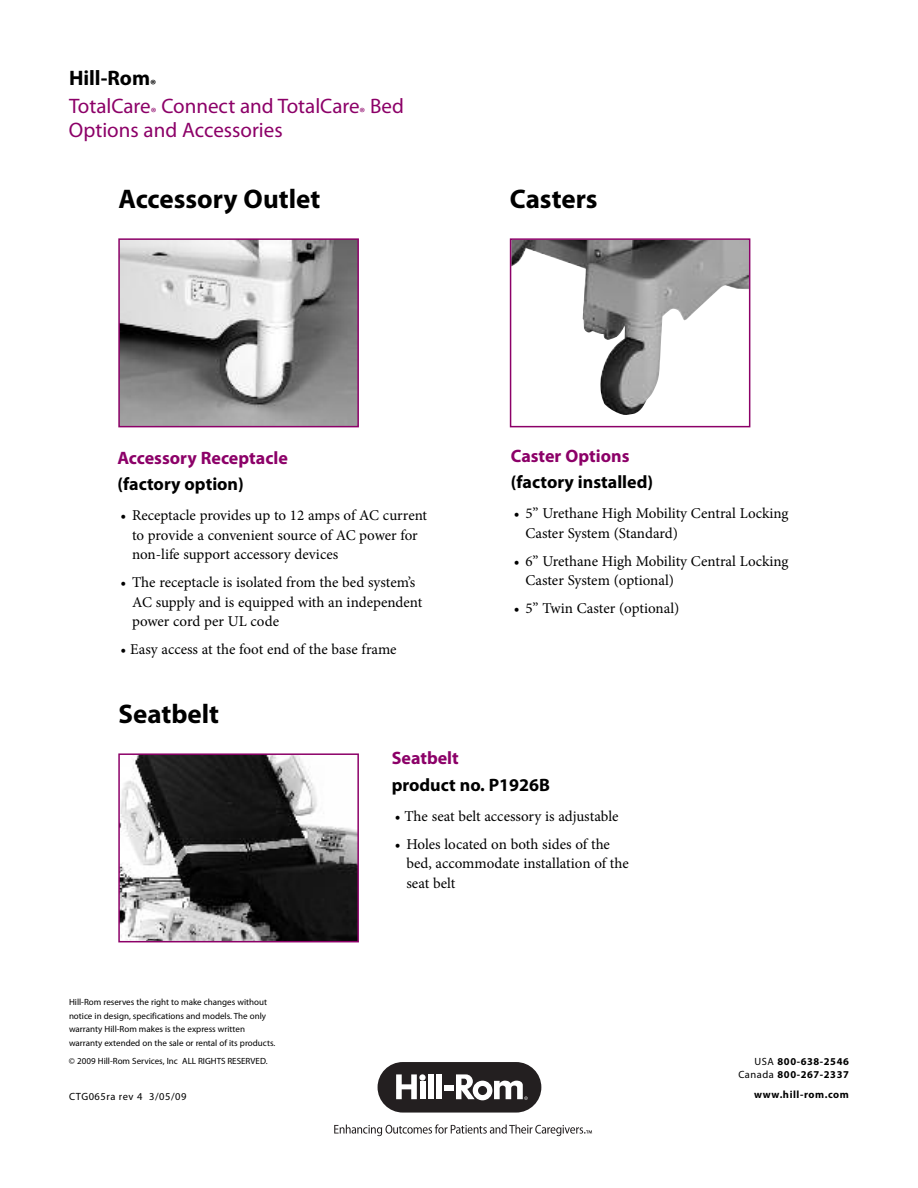
<style>
.page{position:relative;width:918px;height:1188px;background:#fff}
.page>*{position:absolute;margin:0;border:0;box-sizing:border-box;transform-origin:0 0}
.t1{font:700 27px "Myriad Pro";color:#000}
.t2{font:21px/28.2px "Myriad Pro";color:#8c0068}
.t3{font:700 18px "Myriad Pro";color:#000}
.t4{font:700 18px "Myriad Pro";color:#8c0068}
.t5{font:15px/19.5px "Minion Pro";color:#000}
.t6{font:700 10.5px/13.5px "Myriad Pro";letter-spacing:.055em;color:#000;text-align:right}
.t7{font:10.5px "Myriad Pro";letter-spacing:.05em;color:#000}
.t8{font:9px/13.5px "Myriad Pro";color:#000}
.s1{font-weight:700;color:#000}
.s2{font-weight:400}
</style>
<div class="page">
<div style="left:378px;top:1062px;width:163px;height:51px;background:#231f20;border-radius:25px"></div>
<div style="left:420px;top:1082px;width:5px;height:17px;background:#fff"></div>
<div style="left:428px;top:1074px;width:6px;height:25px;background:#fff"></div>
<div style="left:437px;top:1074px;width:5px;height:25px;background:#fff"></div>
<div style="left:445px;top:1086px;width:9px;height:5px;background:#fff"></div>
<svg style="left:419px;top:1074px;width:7px;height:7px"></svg>
<svg style="left:396px;top:1074px;width:21px;height:25px"></svg>
<svg style="left:456px;top:1074px;width:72px;height:26px"></svg>
<svg style="left:334px;top:1124px;width:258px;height:12px"></svg>
<img style="left:121px;top:241px;width:235px;height:183px">
<div style="left:118px;top:238px;width:241px;height:189px;border:2px solid #8c0068"></div>
<img style="left:121px;top:756px;width:235px;height:183px">
<div style="left:118px;top:753px;width:241px;height:189px;border:2px solid #8c0068"></div>
<img style="left:513px;top:241px;width:234px;height:174px">
<div style="left:510px;top:238px;width:240px;height:189px;border:2px solid #8c0068"></div>
<h2 class="t2" style="left:69px;top:65px;width:337px"><span class="s1">Hill-Rom</span><sub>®<br></sub>TotalCare<sub>®</sub> Connect and TotalCare<sub>®</sub> Bed</h2>
<h2 class="t2" style="left:69px;top:117px;width:215px">Options and Accessories</h2>
<h1 class="t1" style="left:118px;top:188px;width:203px">Accessory Outlet</h1>
<h1 class="t1" style="left:510px;top:188px;width:89px">Casters</h1>
<p class="t4" style="left:117px;top:451px;width:172px">Accessory Receptacle</p>
<p class="t3" style="left:117px;top:477px;width:128px">(factory option)</p>
<p class="t5" style="left:132px;top:507px;width:297px;text-indent:-12px">• Receptacle provides up to 12 amps of AC current to provide a convenient source of AC power for non-life support accessory devices</p>
<p class="t5" style="left:132px;top:574px;width:292px;text-indent:-12px">• The receptacle is isolated from the bed system’s<br>AC supply and is equipped with an independent power cord per UL code</p>
<p class="t5" style="left:121px;top:640px;width:278px">• Easy access at the foot end of the base frame</p>
<h1 class="t1" style="left:118px;top:703px;width:102px">Seatbelt</h1>
<p class="t4" style="left:511px;top:449px;width:120px">Caster Options</p>
<p class="t3" style="left:511px;top:475px;width:144px">(factory installed)</p>
<p class="t5" style="left:525px;top:505px;width:265px;text-indent:-12px">• 5” Urethane High Mobility Central Locking<br>Caster System (Standard)</p>
<p class="t5" style="left:525px;top:552px;width:265px;text-indent:-12px">• 6” Urethane High Mobility Central Locking<br>Caster System (optional)</p>
<p class="t5" style="left:514px;top:599px;width:167px">• 5” Twin Caster (optional)</p>
<p class="t8" style="left:69px;top:996px;width:208px">Hill-Rom reserves the right to make changes without notice in design, specifications and models. The only warranty Hill-Rom makes is the express written warranty extended on the sale or rental of its products.</p>
<p class="t8" style="left:69px;top:1055px;width:200px">© 2009 Hill-Rom Services, Inc ALL RIGHTS RESERVED.</p>
<p class="t7" style="left:69px;top:1092px;width:119px">CTG065ra rev 4 3/05/09</p>
<p class="t4" style="left:392px;top:751px;width:69px">Seatbelt</p>
<p class="t3" style="left:392px;top:778px;width:160px">product no. P1926B</p>
<p class="t5" style="left:395px;top:808px;width:225px">• The seat belt accessory is adjustable</p>
<p class="t5" style="left:406px;top:835px;width:224px;text-indent:-12px">• Holes located on both sides of the bed, accommodate installation of the seat belt</p>
<p class="t6" style="left:738px;top:1055px;width:112px"><span class="s2">USA</span> 800-638-2546<br><span class="s2">Canada</span> 800-267-2337</p>
<p class="t6" style="left:754px;top:1089px;width:96px">www.hill-rom.com</p>
</div>
